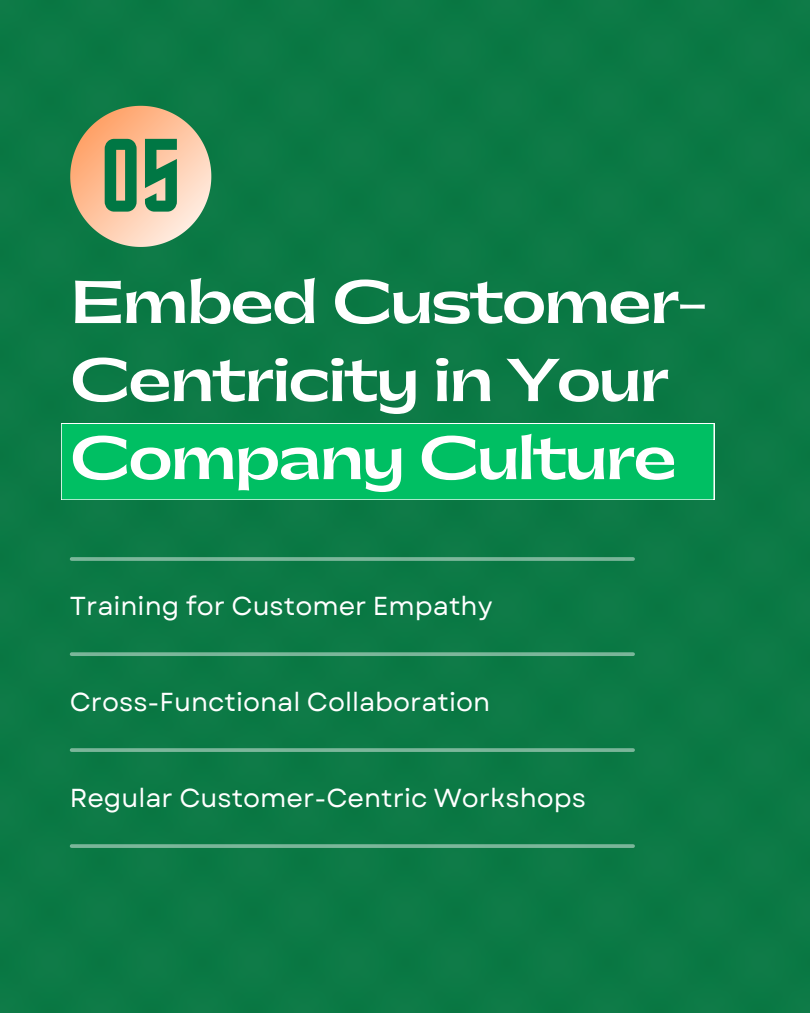
<style>
.page{position:relative;width:810px;height:1013px;background:#fff}
.page>*{position:absolute;margin:0;border:0;box-sizing:border-box;transform-origin:0 0}
.t1{font:104.7px "Horta";color:#074}
.t2{font:700 57px/78px "Gatwick";letter-spacing:-.025em;color:#fff}
.t3{font:26px "Garet";color:#fff}
</style>
<div class="page">
<div style="left:0;top:0;width:810px;height:1012px;background:#0c7945"></div>
<svg style="left:70px;top:106px;width:141px;height:141px;background:#cab68f"></svg>
<div style="left:61px;top:423px;width:653px;height:77px;background:#00bf63"></div>
<svg style="left:72px;top:652px;width:561px;height:4px;background:#72b193"></svg>
<hr style="left:72px;top:557px;width:561px;height:4px;background:#74b294">
<svg style="left:72px;top:748px;width:561px;height:4px;background:#73b294"></svg>
<svg style="left:72px;top:844px;width:561px;height:4px;background:#73b294"></svg>
<p class="t1" style="left:100px;top:132px;width:82px">05</p>
<p class="t2" style="left:70px;top:265px;width:638px">Embed Customer-<br>Centricity in Your<br>Company Culture</p>
<p class="t3" style="left:70px;top:587px;width:424px">Training for Customer Empathy</p>
<h1 class="t3" style="left:70px;top:683px;width:422px">Cross-Functional Collaboration</h1>
<p class="t3" style="left:70px;top:779px;width:518px">Regular Customer-Centric Workshops</p>
</div>
